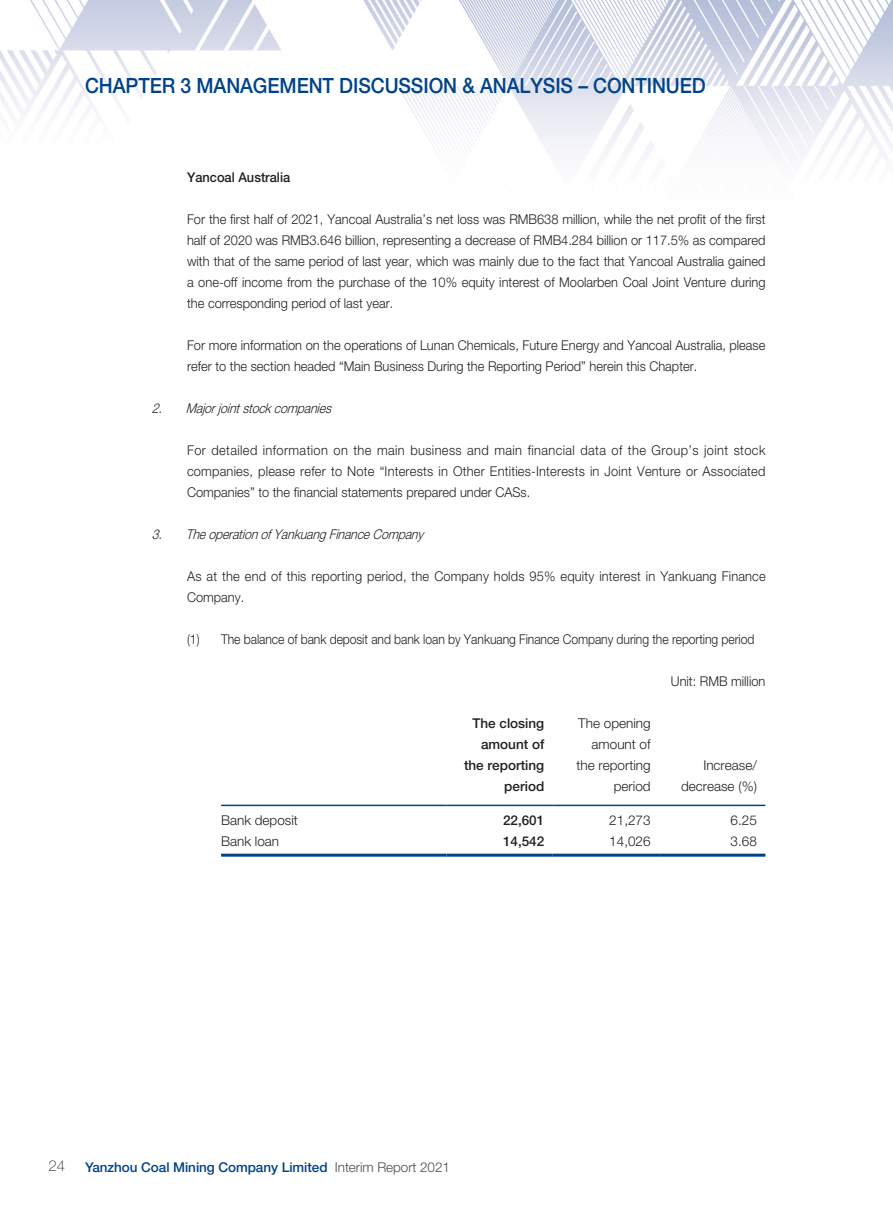
<style>
.page{position:relative;width:893px;height:1212px;background:#fff}
.page>*{position:absolute;margin:0;border:0;box-sizing:border-box;transform-origin:0 0}
.t1{font:500 21px "Helvetica Neue LT Std";letter-spacing:-.005em;color:#004389;scale:.92 1}
.t2{font:100 15px "Helvetica Neue LT Std";color:#231f20}
.t3{font:300 13.5px/21px "Helvetica Neue LT Std";color:#231f20;text-align:justify;scale:.95 1}
.t4{font:300 13.5px/21px "Helvetica Neue LT Std";color:#231f20;text-align:right}
.t5{font:300 13.5px "Helvetica Neue LT Std";color:#231f20;scale:.9 1}
.t6{font:italic 300 13.5px "Helvetica Neue LT Std";color:#231f20;scale:.9 1}
.t7{font:500 13.5px "Helvetica Neue LT Std";letter-spacing:-.005em;color:#004389}
.t8{font:500 13.5px/21px "Helvetica Neue LT Std";color:#231f20;text-align:right}
.t9{font:500 13.5px "Helvetica Neue LT Std";color:#231f20;scale:.95 1}
.s1{font-weight:300;color:#4b4c4d}
</style>
<div class="page">
<img style="left:0;top:0;width:893px;height:857px">
<hr style="left:221px;top:805px;width:225px;height:1px;background:#004389">
<hr style="left:446px;top:805px;width:107px;height:1px;background:#004389">
<hr style="left:553px;top:805px;width:106px;height:1px;background:#004389">
<hr style="left:659px;top:805px;width:106px;height:1px;background:#004389">
<hr style="left:221px;top:854px;width:225px;height:3px;background:#004389">
<hr style="left:446px;top:854px;width:107px;height:3px;background:#004389">
<hr style="left:553px;top:854px;width:106px;height:3px;background:#004389">
<hr style="left:659px;top:854px;width:106px;height:3px;background:#004389">
<h1 class="t1" style="left:85px;top:73px;width:676px">CHAPTER 3 MANAGEMENT DISCUSSION &amp; ANALYSIS – CONTINUED</h1>
<p class="t9" style="left:187px;top:169px;width:110px">Yancoal Australia</p>
<p class="t3" style="left:187px;top:209px;width:610px">For the first half of 2021, Yancoal Australia’s net loss was RMB638 million, while the net profit of the first half of 2020 was RMB3.646 billion, representing a decrease of RMB4.284 billion or 117.5% as compared with that of the same period of last year, which was mainly due to the fact that Yancoal Australia gained a one-off income from the purchase of the 10% equity interest of Moolarben Coal Joint Venture during the corresponding period of last year.</p>
<p class="t3" style="left:187px;top:335px;width:610px">For more information on the operations of Lunan Chemicals, Future Energy and Yancoal Australia, please refer to the section headed “Main Business During the Reporting Period” herein this Chapter.</p>
<p class="t6" style="left:152px;top:400px;width:205px">2. Majorjointstockcompanies</p>
<p class="t3" style="left:187px;top:440px;width:610px">For detailed information on the main business and main financial data of the Group’s joint stock companies, please refer to Note “Interests in Other Entities-Interests in Joint Venture or Associated Companies” to the financial statements prepared under CASs.</p>
<p class="t6" style="left:152px;top:526px;width:303px">3. TheoperationofYankuangFinanceCompany</p>
<p class="t3" style="left:187px;top:566px;width:611px">As at the end of this reporting period, the Company holds 95% equity interest in Yankuang Finance<br>Company.</p>
<p class="t5" style="left:187px;top:631px;width:632px">(1) The balance of bank deposit and bank loan by Yankuang Finance Company during the reporting period</p>
<p class="t3" style="left:671px;top:671px;width:101px">Unit: RMB million</p>
<p class="t8" style="left:464px;top:713px;width:82px">The closing amount of the reporting period</p>
<p class="t4" style="left:577px;top:713px;width:76px">The opening amount of the reporting period</p>
<p class="t4" style="left:681px;top:755px;width:77px">Increase/ decrease (%)</p>
<p class="t4" style="left:221px;top:810px;width:78px">Bank deposit</p>
<p class="t8" style="left:503px;top:810px;width:43px">22,601</p>
<p class="t4" style="left:609px;top:810px;width:43px">21,273</p>
<p class="t4" style="left:731px;top:810px;width:28px">6.25</p>
<p class="t4" style="left:221px;top:831px;width:60px">Bank loan</p>
<p class="t8" style="left:503px;top:831px;width:43px">14,542</p>
<p class="t4" style="left:609px;top:831px;width:43px">14,026</p>
<p class="t4" style="left:731px;top:831px;width:28px">3.68</p>
<p class="t2" style="left:49px;top:1157px;width:18px">24</p>
<p class="t7" style="left:85px;top:1159px;width:366px">Yanzhou Coal Mining Company Limited <span class="s1">Interim Report 2021</span></p>
</div>
